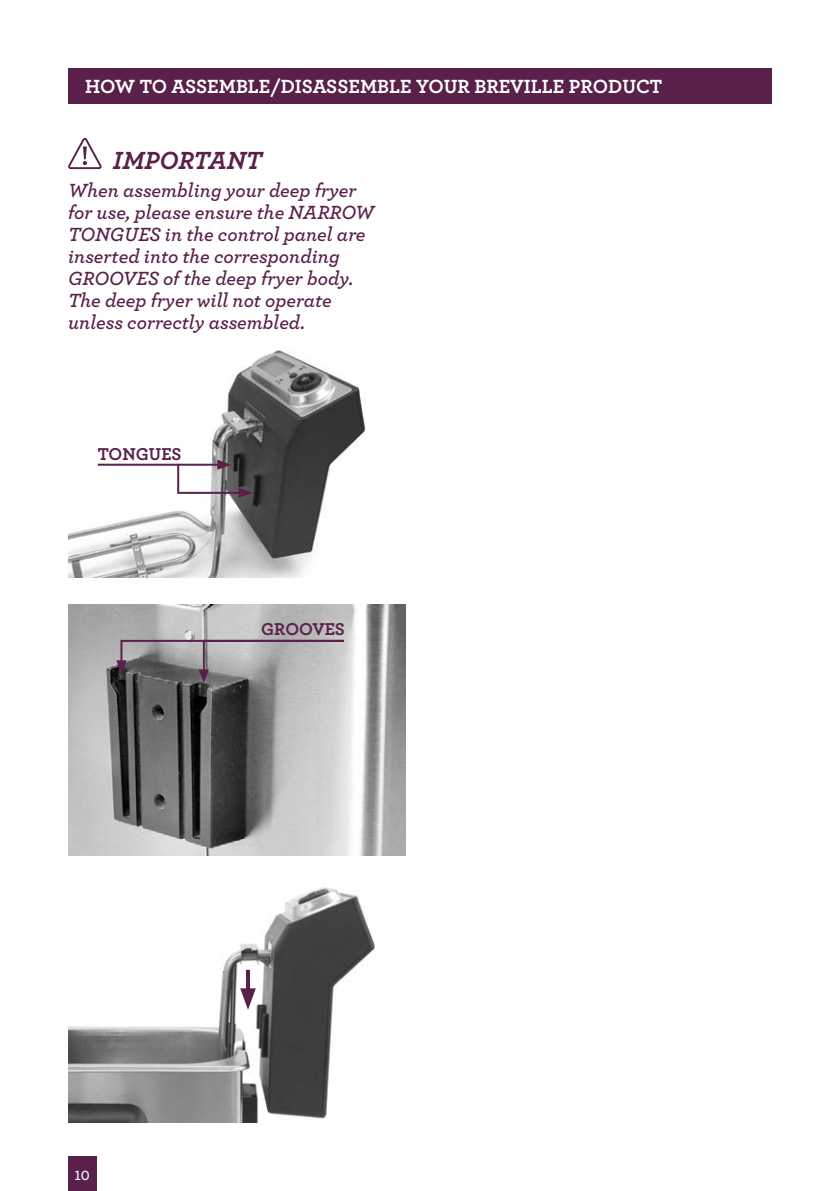
<style>
.page{position:relative;width:840px;height:1191px;background:#fff}
.page>*{position:absolute;margin:0;border:0;box-sizing:border-box;transform-origin:0 0}
.t1{font:26px "Archer Bold LF Italic";color:#592049}
.t2{font:20px/22px "Archer Semibold LF Italic";color:#592049}
.t3{font:20px "Archer Bold LF";color:#fff}
.t4{font:18px "Archer Bold LF";color:#592049}
.t5{font:14px "Archer Semibold LF";color:#fff}
</style>
<div class="page">
<img style="left:68px;top:350px;width:298px;height:227px">
<hr style="left:98px;top:464px;width:122px;height:2px;background:#592049">
<svg style="left:176px;top:459px;width:76px;height:39px"></svg>
<hr style="left:839px;top:0;width:1px;height:1191px;background:#592049">
<div style="left:68px;top:1157px;width:28px;height:34px;background:#592049"></div>
<svg style="left:68px;top:138px;width:34px;height:31px"></svg>
<div style="left:68px;top:68px;width:703px;height:36px;background:#592049"></div>
<img style="left:68px;top:887px;width:307px;height:236px">
<img style="left:68px;top:604px;width:337px;height:251px">
<hr style="left:246px;top:969px;width:4px;height:27px;background:#592049">
<svg style="left:240px;top:988px;width:16px;height:21px"></svg>
<svg style="left:116px;top:639px;width:230px;height:44px;background:#9b979a"></svg>
<p class="t3" style="left:85px;top:73px;width:345px">HOW TO ASSEMBLE/DISASSEMBLE YOUR</p>
<p class="t3" style="left:474px;top:73px;width:61px">BREVILLE</p>
<p class="t3" style="left:568px;top:73px;width:15px">PRODUCT</p>
<h1 class="t1" style="left:113px;top:144px;width:150px">IMPORTANT</h1>
<p class="t2" style="left:68px;top:179px;width:307px">When assembling your deep fryer for use, please ensure the NARROW<br>Tongues in the control panel are inserted into the corresponding<br>GROOVES of the deep fryer body.<br>The deep fryer will not operate unless correctly assembled.</p>
<p class="t4" style="left:98px;top:442px;width:85px">TONGUES</p>
<p class="t4" style="left:261px;top:617px;width:85px">GROOVES</p>
<p class="t5" style="left:75px;top:1166px;width:17px">10</p>
</div>
